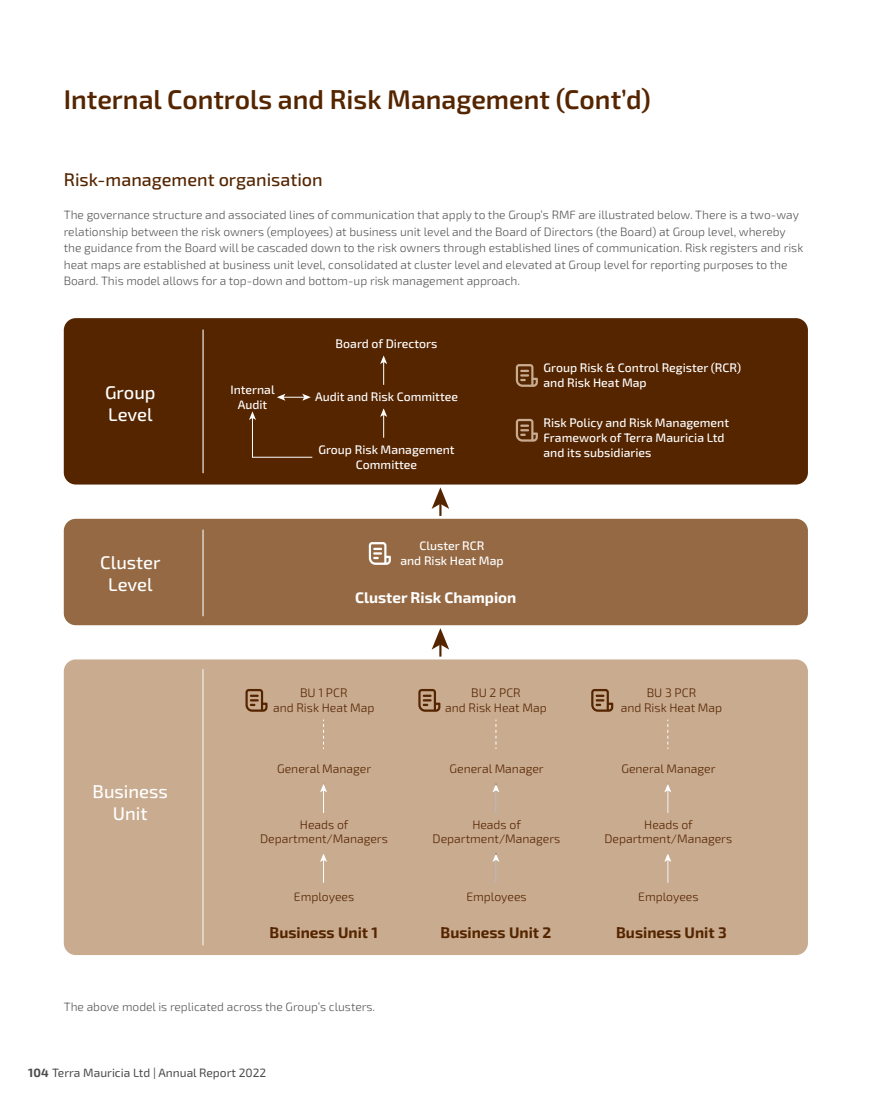
<style>
.page{position:relative;width:893px;height:1106px;background:#fff}
.page>*{position:absolute;margin:0;border:0;box-sizing:border-box;transform-origin:0 0}
.t1{font:600 27px "Exo 2";color:#552500}
.t2{font:500 18.3px/22px "Exo 2";color:#fff;text-align:center}
.t3{font:500 18px "Exo 2";color:#552500}
.t4{font:700 15.3px "Exo 2";color:#552500}
.t5{font:700 15.3px "Exo 2";color:#fff}
.t6{font:500 12.15px/14.7px "Exo 2";color:#fff;text-align:center}
.t7{font:300 12.15px/14.7px "Exo 2";color:#552500;text-align:center}
.t8{font:300 12px/16.5px "Exo 2";color:#58595b}
.t9{font:12px "Exo 2";color:#4c4c4e}
.s1{font-weight:700}
</style>
<div class="page">
<div style="left:64px;top:318px;width:744px;height:166px;background:#552500;border-radius:12px"></div>
<hr style="left:203px;top:330px;width:1px;height:143px;background:#fff">
<svg style="left:380px;top:355px;width:7px;height:30px"></svg>
<svg style="left:277px;top:394px;width:34px;height:7px"></svg>
<svg style="left:380px;top:408px;width:7px;height:30px"></svg>
<svg style="left:249px;top:411px;width:64px;height:47px"></svg>
<svg style="left:516px;top:364px;width:22px;height:23px"></svg>
<svg style="left:516px;top:419px;width:22px;height:22px"></svg>
<div style="left:64px;top:519px;width:744px;height:106px;background:#956943;border-radius:12px"></div>
<hr style="left:203px;top:530px;width:1px;height:86px;background:#fff">
<svg style="left:369px;top:542px;width:22px;height:23px"></svg>
<svg style="left:432px;top:628px;width:17px;height:28px"></svg>
<svg style="left:432px;top:487px;width:17px;height:29px"></svg>
<div style="left:64px;top:659px;width:744px;height:296px;background:#c9ab90;border-radius:12px"></div>
<hr style="left:203px;top:669px;width:1px;height:276px;background:#fff">
<svg style="left:245px;top:689px;width:23px;height:22px"></svg>
<svg style="left:418px;top:689px;width:22px;height:22px"></svg>
<svg style="left:591px;top:689px;width:22px;height:22px"></svg>
<svg style="left:495px;top:719px;width:1px;height:30px"></svg>
<svg style="left:323px;top:719px;width:1px;height:30px"></svg>
<svg style="left:667px;top:719px;width:1px;height:30px"></svg>
<svg style="left:492px;top:783px;width:7px;height:30px"></svg>
<svg style="left:492px;top:853px;width:7px;height:29px"></svg>
<svg style="left:320px;top:783px;width:7px;height:30px"></svg>
<svg style="left:320px;top:854px;width:7px;height:28px"></svg>
<svg style="left:664px;top:783px;width:7px;height:30px"></svg>
<svg style="left:664px;top:854px;width:7px;height:28px"></svg>
<h1 class="t1" style="left:64px;top:80px;width:589px">Internal Controls and Risk Management (Cont’d)</h1>
<h3 class="t3" style="left:64px;top:167px;width:260px">Risk-management organisation</h3>
<p class="t8" style="left:64px;top:206px;width:741px">The governance structure and associated lines of communication that apply to the Group’s RMF are illustrated below. There is a two-way relationship between the risk owners (employees) at business unit level and the Board of Directors (the Board) at Group level, whereby the guidance from the Board will be cascaded down to the risk owners through established lines of communication. Risk registers and risk heat maps are established at business unit level, consolidated at cluster level and elevated at Group level for reporting purposes to the Board. This model allows for a top-down and bottom-up risk management approach.</p>
<h2 class="t2" style="left:105px;top:380px;width:52px;text-align:left">Group<br>Level</h2>
<h2 class="t2" style="left:100px;top:550px;width:62px">Cluster<br>Level</h2>
<h2 class="t2" style="left:93px;top:780px;width:77px">Business<br>Unit</h2>
<p class="t6" style="left:230px;top:382px;width:46px">Internal<br>Audit</p>
<p class="t6" style="left:336px;top:336px;width:103px">Board of Directors</p>
<p class="t6" style="left:315px;top:388px;width:144px">Audit and Risk Committee</p>
<p class="t6" style="left:544px;top:360px;width:199px;text-align:left">Group Risk &amp; Control Register (RCR) and Risk Heat Map</p>
<p class="t6" style="left:544px;top:415px;width:187px;text-align:left">Risk Policy and Risk Management<br>Framework of Terra Mauricia Ltd</p>
<p class="t6" style="left:318px;top:442px;width:138px">Group Risk Management</p>
<p class="t6" style="left:544px;top:445px;width:109px">and its subsidiaries</p>
<p class="t6" style="left:356px;top:457px;width:63px">Committee</p>
<p class="t6" style="left:400px;top:538px;width:105px">Cluster RCR<br>and Risk Heat Map</p>
<p class="t5" style="left:355px;top:586px;width:163px">Cluster Risk Champion</p>
<p class="t7" style="left:273px;top:685px;width:103px">BU 1 PCR<br>and Risk Heat Map</p>
<p class="t7" style="left:445px;top:685px;width:103px">BU 2 PCR<br>and Risk Heat Map</p>
<p class="t7" style="left:621px;top:685px;width:103px">BU 3 PCR<br>and Risk Heat Map</p>
<p class="t7" style="left:277px;top:760px;width:96px">General Manager</p>
<p class="t7" style="left:450px;top:760px;width:96px">General Manager</p>
<p class="t7" style="left:621px;top:760px;width:96px">General Manager</p>
<p class="t7" style="left:260px;top:816px;width:129px">Heads of<br>Department/Managers</p>
<p class="t7" style="left:433px;top:816px;width:129px">Heads of<br>Department/Managers</p>
<p class="t7" style="left:604px;top:816px;width:129px">Heads of<br>Department/Managers</p>
<p class="t7" style="left:294px;top:889px;width:62px">Employees</p>
<p class="t7" style="left:466px;top:889px;width:62px">Employees</p>
<p class="t7" style="left:638px;top:889px;width:62px">Employees</p>
<p class="t4" style="left:270px;top:922px;width:110px">Business Unit 1</p>
<p class="t4" style="left:441px;top:922px;width:112px">Business Unit 2</p>
<p class="t4" style="left:616px;top:922px;width:112px">Business Unit 3</p>
<p class="t8" style="left:64px;top:998px;width:313px">The above model is replicated across the Group’s clusters.</p>
<p class="t9" style="left:28px;top:1064px;width:240px"><span class="s1">104</span> Terra Mauricia Ltd | Annual Report 2022</p>
</div>
